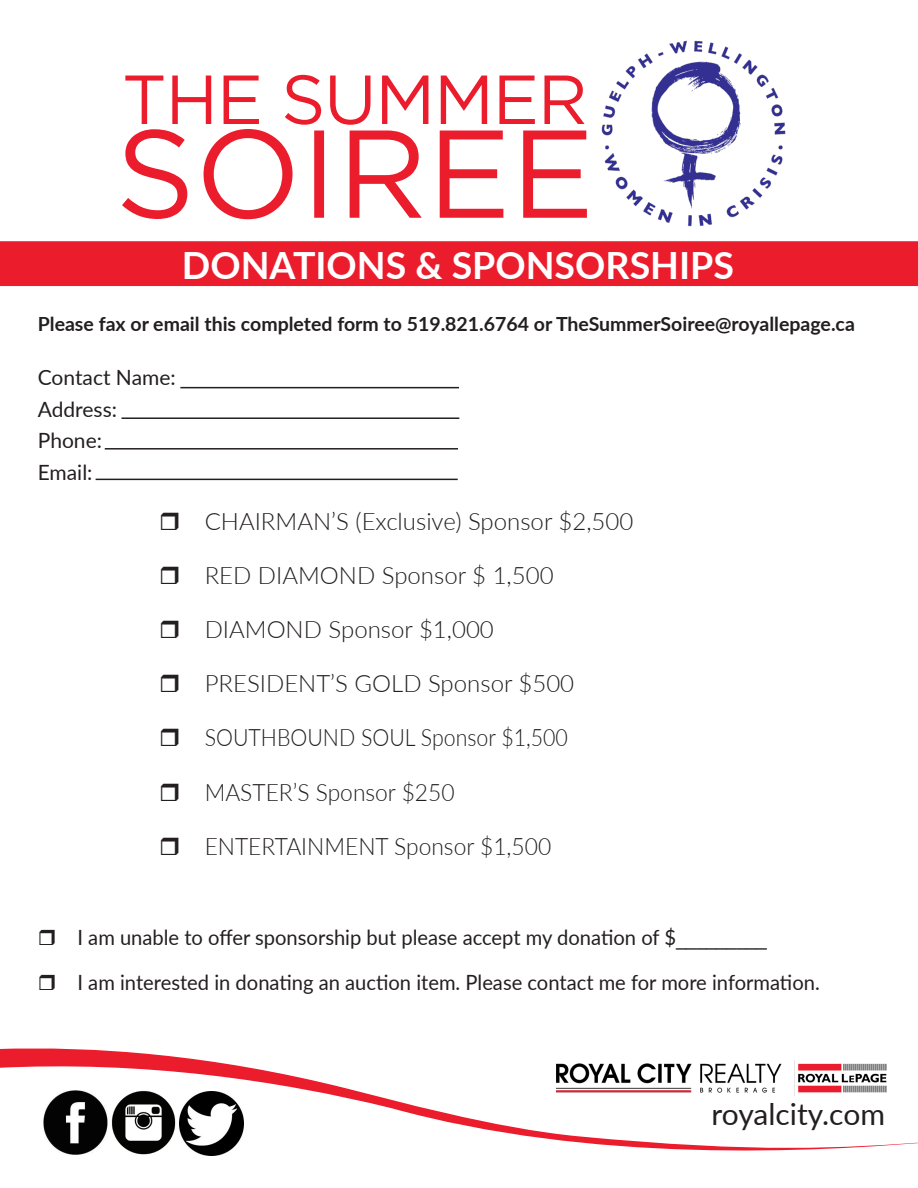
<style>
.page{position:relative;width:918px;height:1188px;background:#fff}
.page>*{position:absolute;margin:0;border:0;box-sizing:border-box;transform-origin:0 0}
.t1{font:700 37.5px "Lato";color:#fff}
.t2{font:30px "Lato";color:#231f20}
.t3{font:300 24px "Lato";color:#231f20}
.t4{font:300 24px "Lato";color:#231f20;scale:.95 1}
.t5{font:300 24px "Lato";color:#231f20;scale:.89 1}
.t6{font:21px "Lato";color:#231f20;scale:.96 1}
.t7{font:21px "Lato";color:#231f20}
.t8{font:700 19.5px "Lato";color:#231f20}
.s1{font-family:"Times New Roman";font-weight:700}
</style>
<div class="page">
<svg style="left:0;top:1048px;width:918px;height:103px"></svg>
<img style="left:557px;top:1060px;width:333px;height:35px">
<div style="left:0;top:241px;width:918px;height:45px;background:#eb1c2c"></div>
<img style="left:43px;top:1091px;width:64px;height:63px">
<img style="left:110px;top:1089px;width:67px;height:66px">
<img style="left:180px;top:1092px;width:64px;height:64px">
<hr style="left:180px;top:387px;width:279px;height:1px;background:#231f20">
<hr style="left:122px;top:417px;width:337px;height:2px;background:#231f20">
<hr style="left:105px;top:448px;width:353px;height:2px;background:#231f20">
<hr style="left:96px;top:479px;width:362px;height:1px;background:#231f20">
<img style="left:601px;top:40px;width:185px;height:187px">
<svg style="left:122px;top:75px;width:465px;height:144px"></svg>
<p class="t1" style="left:182px;top:238px;width:554px">DONATIONS &amp; SPONSORSHIPS</p>
<p class="t8" style="left:38px;top:309px;width:819px">Please fax or email this completed form to 519.821.6764 or TheSummerSoiree@royallepage.ca</p>
<p class="t7" style="left:38px;top:362px;width:139px">Contact Name:</p>
<p class="t7" style="left:38px;top:394px;width:81px">Address:</p>
<p class="t7" style="left:38px;top:426px;width:66px">Phone:</p>
<p class="t7" style="left:38px;top:457px;width:56px">Email:</p>
<p class="t3" style="left:205px;top:504px;width:430px">CHAIRMAN’S (Exclusive) Sponsor $2,500</p>
<p class="t3" style="left:205px;top:558px;width:350px">RED DIAMOND Sponsor $ 1,500</p>
<p class="t3" style="left:205px;top:613px;width:291px">DIAMOND Sponsor $1,000</p>
<p class="t3" style="left:205px;top:667px;width:371px">PRESIDENT’S GOLD Sponsor $500</p>
<p class="t5" style="left:205px;top:721px;width:410px">SOUTHBOUND SOUL Sponsor $1,500</p>
<p class="t4" style="left:205px;top:775px;width:265px">MASTER’S Sponsor $250</p>
<p class="t4" style="left:205px;top:829px;width:366px">ENTERTAINMENT Sponsor $1,500</p>
<p class="t6" style="left:78px;top:923px;width:720px">I am unable to offer sponsorship but please accept my donation of $<span class="s1">_________</span></p>
<p class="t6" style="left:78px;top:968px;width:775px">I am interested in donating an auction item. Please contact me for more information.</p>
<p class="t2" style="left:712px;top:1093px;width:175px">royalcity.com</p>
</div>
